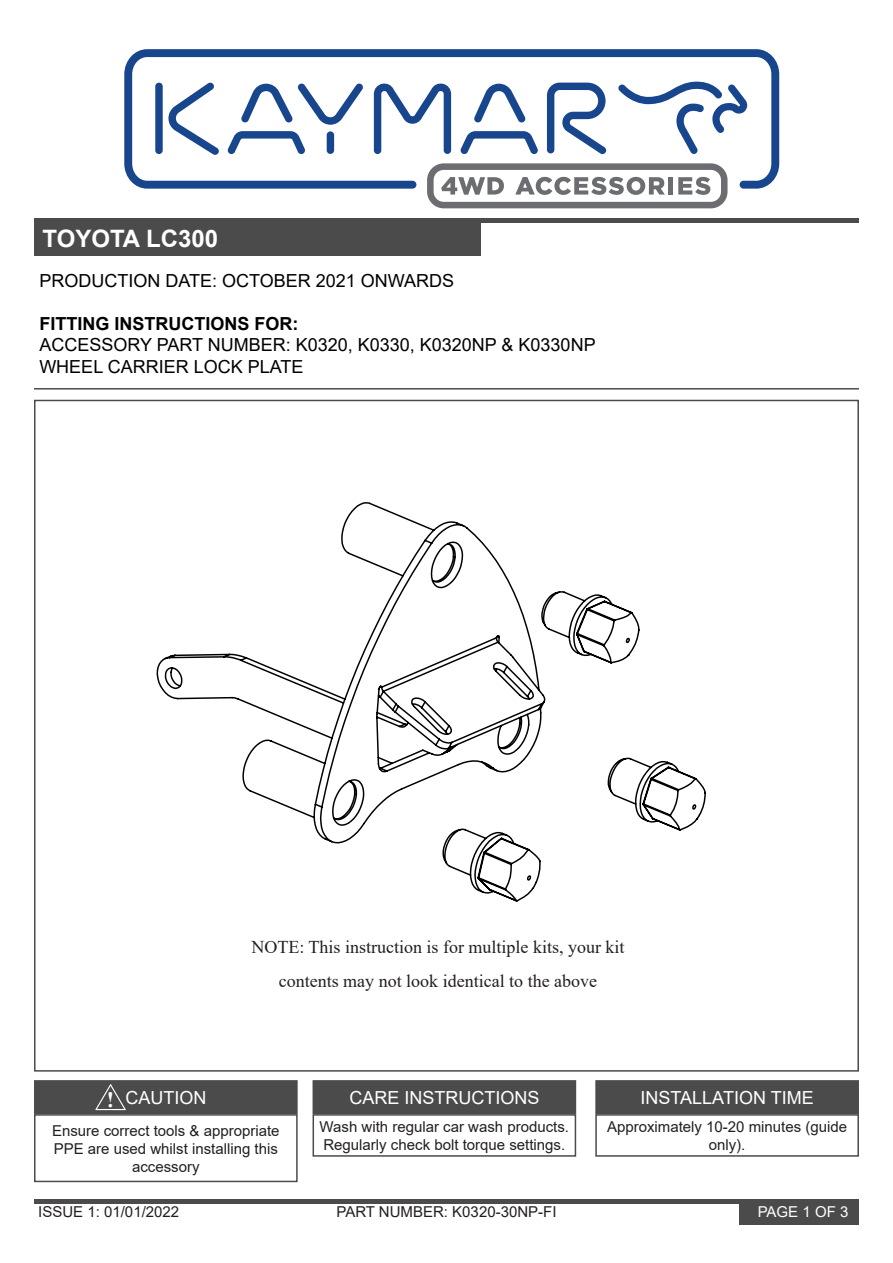
<style>
.page{position:relative;width:893px;height:1263px;background:#fff}
.page>*{position:absolute;margin:0;border:0;box-sizing:border-box;transform-origin:0 0}
.t1{font:700 24px "Arial";color:#fff}
.t2{font:700 21.9px "Times New Roman";color:#fff}
.t3{font:18px "Arial";color:#000}
.t4{font:18px "Times New Roman";color:#231f20}
.t5{font:18px "Arial";color:#fff}
.t6{font:700 18px "Arial";color:#000}
.t7{font:15px/18px "Arial";color:#231f20;text-align:center}
.t8{font:15px "Arial";color:#fff}
</style>
<div class="page">
<div style="left:740px;top:1199px;width:119px;height:26px;background:#4b4b4b"></div>
<hr style="left:34px;top:1199px;width:825px;height:4px;background:#4b4b4b">
<hr style="left:34px;top:388px;width:825px;height:1px;background:#4b4b4b">
<div style="left:34px;top:221px;width:446px;height:34px;background:#4b4b4b"></div>
<hr style="left:34px;top:218px;width:825px;height:4px;background:#4b4b4b">
<div style="left:34px;top:1080px;width:264px;height:34px;background:#4b4b4b;border:3px solid #4b4b4b"></div>
<div style="left:34px;top:1114px;width:264px;height:68px;border:2px solid #4b4b4b"></div>
<svg style="left:94px;top:1083px;width:33px;height:28px"></svg>
<div style="left:313px;top:1080px;width:263px;height:34px;background:#4b4b4b;border:3px solid #4b4b4b"></div>
<div style="left:313px;top:1114px;width:263px;height:43px;border:2px solid #4b4b4b"></div>
<div style="left:595px;top:1080px;width:264px;height:34px;background:#4b4b4b;border:3px solid #4b4b4b"></div>
<div style="left:595px;top:1114px;width:264px;height:43px;border:2px solid #4b4b4b"></div>
<svg style="left:124px;top:49px;width:655px;height:140px"></svg>
<svg style="left:427px;top:163px;width:300px;height:45px"></svg>
<svg style="left:156px;top:502px;width:550px;height:400px"></svg>
<p class="t1" style="left:43px;top:222px;width:177px">TOYOTA LC300</p>
<p class="t3" style="left:39px;top:268px;width:416px">PRODUCTION DATE: OCTOBER 2021 ONWARDS</p>
<p class="t6" style="left:39px;top:311px;width:261px">FITTING INSTRUCTIONS FOR:</p>
<p class="t3" style="left:39px;top:333px;width:558px">ACCESSORY PART NUMBER: K0320, K0330, K0320NP &amp; K0330NP</p>
<p class="t3" style="left:39px;top:354px;width:266px">WHEEL CARRIER LOCK PLATE</p>
<p class="t4" style="left:251px;top:934px;width:375px">NOTE: This instruction is for multiple kits, your kit</p>
<p class="t4" style="left:279px;top:968px;width:320px">contents may not look identical to the above</p>
<p class="t5" style="left:125px;top:1085px;width:83px">CAUTION</p>
<p class="t7" style="left:52px;top:1121px;width:229px">Ensure correct tools &amp; appropriate<br>PPE are used whilst installing this accessory</p>
<h2 class="t2" style="left:107px;top:1084px;width:9px">!</h2>
<p class="t5" style="left:349px;top:1085px;width:192px">CARE INSTRUCTIONS</p>
<p class="t7" style="left:320px;top:1117px;width:251px;text-align:left">Wash with regular car wash products.<br>Regularly check bolt torque settings.</p>
<p class="t5" style="left:641px;top:1085px;width:175px">INSTALLATION TIME</p>
<p class="t7" style="left:607px;top:1117px;width:242px">Approximately 10-20 minutes (guide only).</p>
<p class="t7" style="left:38px;top:1203px;width:142px">ISSUE 1: 01/01/2022</p>
<p class="t7" style="left:336px;top:1203px;width:222px">PART NUMBER: K0320-30NP-FI</p>
<p class="t8" style="left:758px;top:1202px;width:92px">PAGE 1 OF 3</p>
</div>
